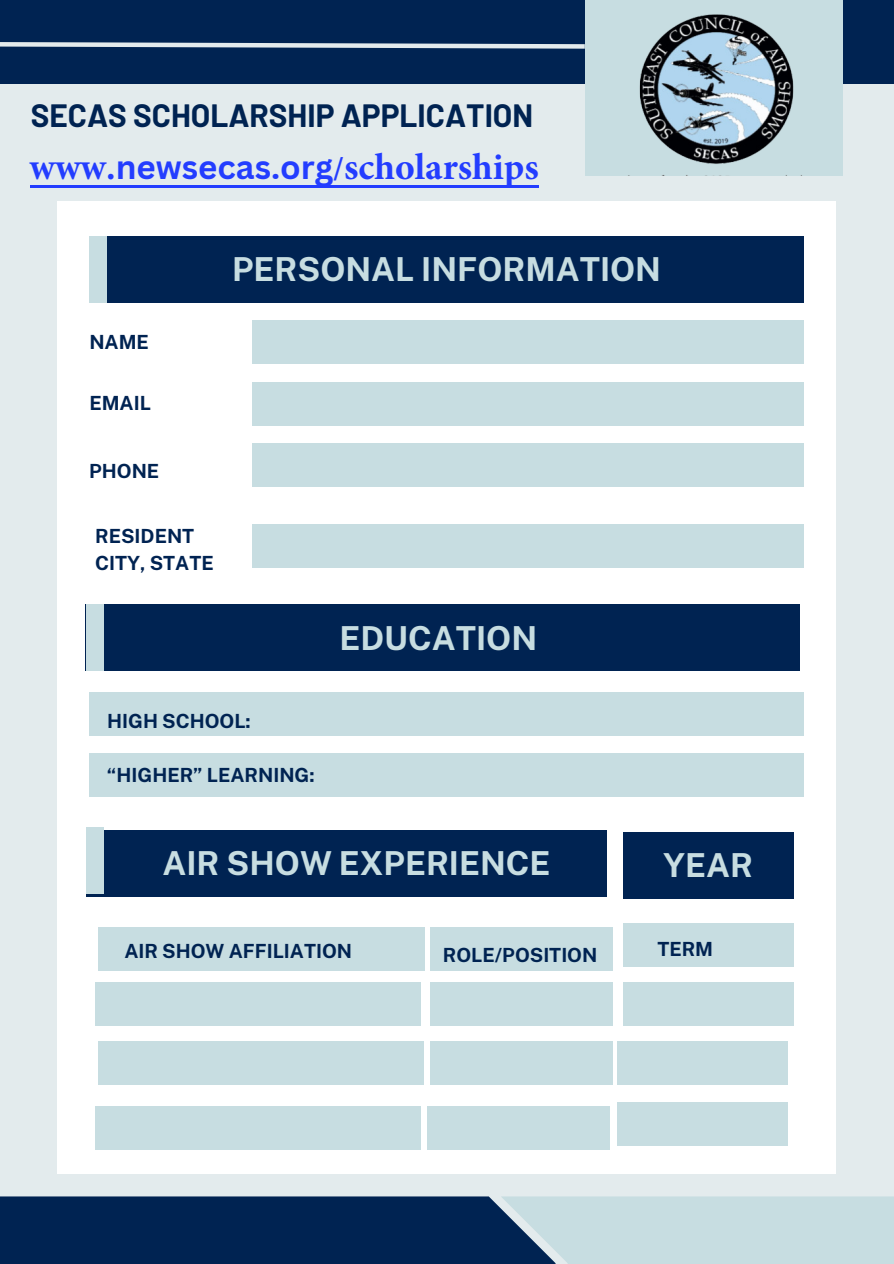
<style>
.page{position:relative;width:894px;height:1264px;background:#fff}
.page>*{position:absolute;margin:0;border:0;box-sizing:border-box;transform-origin:0 0}
.t1{font:700 37.5px "Minion Pro";color:#233dff}
.t2{font:700 33px "Public Sans";color:#c7dde1}
.t3{font:700 31.5px "Barlow";color:#002352}
.t4{font:700 19.5px/27px "Public Sans";color:#002352}
.s1{font-family:"Canva Sans";font-size:33px}
.s2{font-size:33px}
</style>
<div class="page">
<div style="left:0;top:0;width:893px;height:1263px;background:#e3ebed"></div>
<div style="left:58px;top:202px;width:777px;height:972px;background:#fff"></div>
<div style="left:89px;top:236px;width:715px;height:66px;background:#002352"></div>
<div style="left:252px;top:320px;width:552px;height:44px;background:#c7dde1"></div>
<div style="left:252px;top:382px;width:552px;height:43px;background:#c7dde1"></div>
<div style="left:252px;top:443px;width:552px;height:43px;background:#c7dde1"></div>
<div style="left:85px;top:604px;width:715px;height:67px;background:#002352"></div>
<div style="left:89px;top:692px;width:715px;height:43px;background:#c7dde1"></div>
<div style="left:89px;top:753px;width:714px;height:44px;background:#c7dde1"></div>
<div style="left:86px;top:829px;width:520px;height:67px;background:#002352"></div>
<div style="left:622px;top:832px;width:171px;height:66px;background:#002352"></div>
<div style="left:98px;top:927px;width:326px;height:43px;background:#c7dde1"></div>
<div style="left:95px;top:982px;width:325px;height:43px;background:#c7dde1"></div>
<div style="left:98px;top:1041px;width:325px;height:43px;background:#c7dde1"></div>
<div style="left:622px;top:923px;width:171px;height:43px;background:#c7dde1"></div>
<div style="left:622px;top:982px;width:171px;height:43px;background:#c7dde1"></div>
<div style="left:616px;top:1041px;width:171px;height:43px;background:#c7dde1"></div>
<div style="left:0;top:0;width:893px;height:84px;background:#002352"></div>
<div style="left:584px;top:0;width:258px;height:175px;background:#c7dde1"></div>
<div style="left:0;top:1196px;width:555px;height:67px;background:#002352"></div>
<div style="left:500px;top:1196px;width:393px;height:67px;background:#c7dde1"></div>
<div style="left:89px;top:236px;width:18px;height:66px;background:#c7dde1"></div>
<div style="left:86px;top:604px;width:18px;height:67px;background:#c7dde1"></div>
<div style="left:86px;top:827px;width:18px;height:66px;background:#c7dde1"></div>
<svg style="left:0;top:40px;width:585px;height:11px"></svg>
<img style="left:609px;top:14px;width:208px;height:162px">
<div style="left:430px;top:927px;width:182px;height:43px;background:#c7dde1"></div>
<div style="left:430px;top:982px;width:182px;height:43px;background:#c7dde1"></div>
<div style="left:430px;top:1041px;width:182px;height:43px;background:#c7dde1"></div>
<div style="left:95px;top:1105px;width:325px;height:44px;background:#c7dde1"></div>
<div style="left:427px;top:1105px;width:182px;height:44px;background:#c7dde1"></div>
<div style="left:616px;top:1102px;width:171px;height:43px;background:#c7dde1"></div>
<div style="left:252px;top:524px;width:552px;height:43px;background:#c7dde1"></div>
<hr style="left:30px;top:185px;width:508px;height:2px;background:#233dff">
<h2 class="t3" style="left:31px;top:95px;width:504px">SECAS SCHOLARSHIP APPLICATION</h2>
<p class="t1" style="left:29px;top:140px;width:511px">www.<span class="s1">newsecas.org</span><span class="s2">/</span>scholarships</p>
<p class="t4" style="left:89px;top:328px;width:61px">NAME</p>
<p class="t4" style="left:89px;top:390px;width:63px">EMAIL</p>
<p class="t4" style="left:89px;top:457px;width:72px">PHONE</p>
<p class="t4" style="left:95px;top:522px;width:120px">RESIDENT<br>CITY, STATE</p>
<h1 class="t2" style="left:232px;top:250px;width:430px">PERSONAL INFORMATION</h1>
<p class="t2" style="left:339px;top:618px;width:199px">EDUCATION</p>
<h1 class="t4" style="left:107px;top:707px;width:145px">HIGH SCHOOL:</h1>
<p class="t4" style="left:107px;top:761px;width:209px">“HIGHER” LEARNING:</p>
<p class="t2" style="left:162px;top:843px;width:389px">AIR SHOW EXPERIENCE</p>
<p class="t2" style="left:663px;top:845px;width:91px">YEAR</p>
<h1 class="t4" style="left:124px;top:937px;width:229px">AIR SHOW AFFILIATION</h1>
<h1 class="t4" style="left:442px;top:941px;width:156px">ROLE/POSITION</h1>
<p class="t4" style="left:657px;top:935px;width:57px">TERM</p>
</div>
